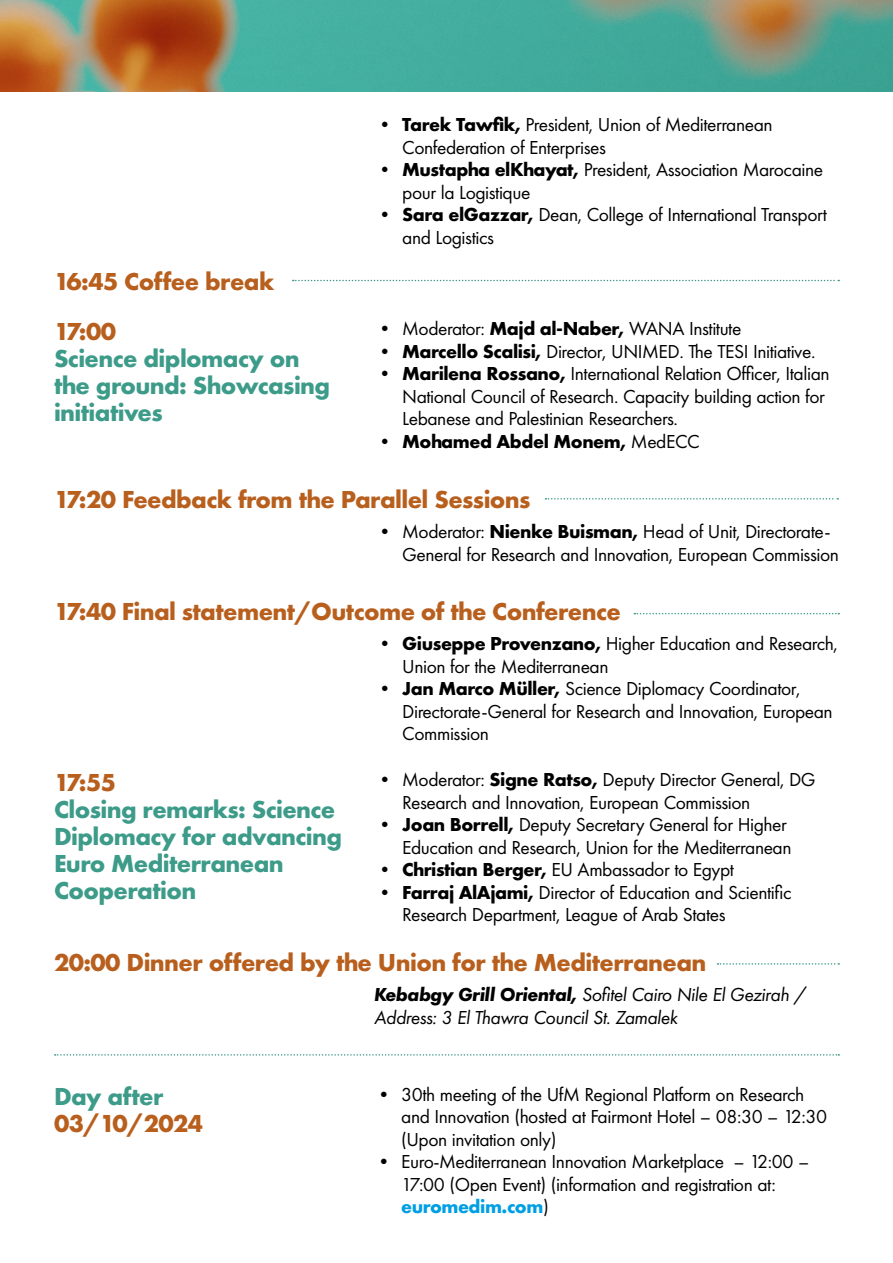
<style>
.page{position:relative;width:893px;height:1263px;background:#fff}
.page>*{position:absolute;margin:0;border:0;box-sizing:border-box;transform-origin:0 0}
.t1{font:700 25.5px "Futura PT";letter-spacing:-.025em;color:#b85f1d}
.t2{font:700 25.5px/27px "Futura PT";letter-spacing:-.025em;color:#3d9b89}
.t3{font:19.5px/22.5px "Futura PT";letter-spacing:-.025em;color:#000}
.t4{font:italic 19.5px/22.5px "Futura PT";letter-spacing:-.025em;color:#000}
.t5{font:700 19.5px "Futura PT";letter-spacing:-.025em;color:#000}
.s1{font-weight:700}
.s2{font-weight:400}
.s3{font-weight:700;color:#009fe3}
</style>
<div class="page">
<img style="left:0;top:0;width:893px;height:91px">
<svg style="left:293px;top:280px;width:546px;height:1px"></svg>
<svg style="left:55px;top:1054px;width:784px;height:1px"></svg>
<svg style="left:545px;top:498px;width:293px;height:1px"></svg>
<svg style="left:634px;top:613px;width:205px;height:1px"></svg>
<svg style="left:717px;top:963px;width:122px;height:2px"></svg>
<h1 class="t1" style="left:54px;top:265px;width:222px">16:45 Coffee break</h1>
<h1 class="t1" style="left:54px;top:315px;width:64px">17:00</h1>
<h1 class="t2" style="left:54px;top:344px;width:278px">Science diplomacy on the ground: Showcasing initiatives</h1>
<p class="t3" style="left:402px;top:113px;width:372px;text-indent:-27px"><span class="s1">• Tarek Tawfik,</span> President, Union of Mediterranean<br>Confederation of Enterprises</p>
<p class="t3" style="left:402px;top:158px;width:422px;text-indent:-27px"><span class="s1">• Mustapha elKhayat,</span> President, Association Marocaine pour la Logistique</p>
<p class="t3" style="left:402px;top:203px;width:426px;text-indent:-27px"><span class="s1">• Sara elGazzar,</span> Dean, College of International Transport and Logistics</p>
<p class="t3" style="left:375px;top:317px;width:368px">• Moderator: <span class="s1">Majd al-Naber,</span> WANA Institute</p>
<p class="t3" style="left:375px;top:340px;width:442px"><span class="s1">• Marcello Scalisi,</span> Director, UNIMED. The TESI Initiative.</p>
<p class="t3" style="left:402px;top:362px;width:429px;text-indent:-27px"><span class="s1">• Marilena Rossano,</span> International Relation Officer, Italian<br>National Council of Research. Capacity building action for<br>Lebanese and Palestinian Researchers.</p>
<p class="t5" style="left:375px;top:429px;width:326px">• Mohamed Abdel Monem, <span class="s2">MedECC</span></p>
<h1 class="t1" style="left:54px;top:483px;width:478px">17:20 Feedback from the Parallel Sessions</h1>
<p class="t3" style="left:402px;top:520px;width:438px;text-indent:-27px">• Moderator: <span class="s1">Nienke Buisman,</span> Head of Unit, Directorate-<br>General for Research and Innovation, European Commission</p>
<h1 class="t1" style="left:54px;top:595px;width:568px">17:40 Final statement/Outcome of the Conference</h1>
<h1 class="t1" style="left:54px;top:766px;width:64px">17:55</h1>
<h1 class="t2" style="left:54px;top:795px;width:290px">Closing remarks: Science<br>Diplomacy for advancing<br>Euro Mediterranean<br>Cooperation</h1>
<p class="t3" style="left:402px;top:632px;width:437px;text-indent:-27px"><span class="s1">• Giuseppe Provenzano,</span> Higher Education and Research,<br>Union for the Mediterranean</p>
<p class="t3" style="left:402px;top:677px;width:432px;text-indent:-27px"><span class="s1">• Jan Marco Müller,</span> Science Diplomacy Coordinator,<br>Directorate-General for Research and Innovation, European<br>Commission</p>
<p class="t3" style="left:402px;top:768px;width:415px;text-indent:-27px">• Moderator: <span class="s1">Signe Ratso,</span> Deputy Director General, DG<br>Research and Innovation, European Commission</p>
<p class="t3" style="left:375px;top:813px;width:418px;text-align:right"><span class="s1">• Joan Borrell,</span> Deputy Secretary General for Higher<br>Education and Research, Union for the Mediterranean</p>
<p class="t3" style="left:375px;top:858px;width:360px"><span class="s1">• Christian Berger,</span> EU Ambassador to Egypt</p>
<p class="t3" style="left:402px;top:881px;width:391px;text-indent:-27px"><span class="s1">• Farraj AlAjami,</span> Director of Education and Scientific<br>Research Department, League of Arab States</p>
<h1 class="t1" style="left:54px;top:946px;width:654px">20:00 Dinner offered by the Union for the Mediterranean</h1>
<h1 class="t2" style="left:54px;top:1083px;width:111px">Day after</h1>
<h1 class="t1" style="left:54px;top:1107px;width:151px">03/10/2024</h1>
<p class="t4" style="left:374px;top:983px;width:433px"><span class="s1">Kebabgy Grill Oriental,</span> Sofitel Cairo Nile El Gezirah /<br>Address: 3 El Thawra Council St. Zamalek</p>
<p class="t3" style="left:401px;top:1083px;width:427px;text-indent:-27px">• 30th meeting of the UfM Regional Platform on Research and Innovation (hosted at Fairmont Hotel – 08:30 – 12:30 (Upon invitation only)</p>
<p class="t3" style="left:401px;top:1150px;width:410px;text-indent:-27px">• Euro-Mediterranean Innovation Marketplace – 12:00 –<br>17:00 (Open Event) (information and registration at: <span class="s3">euromedim.com</span>)</p>
</div>
